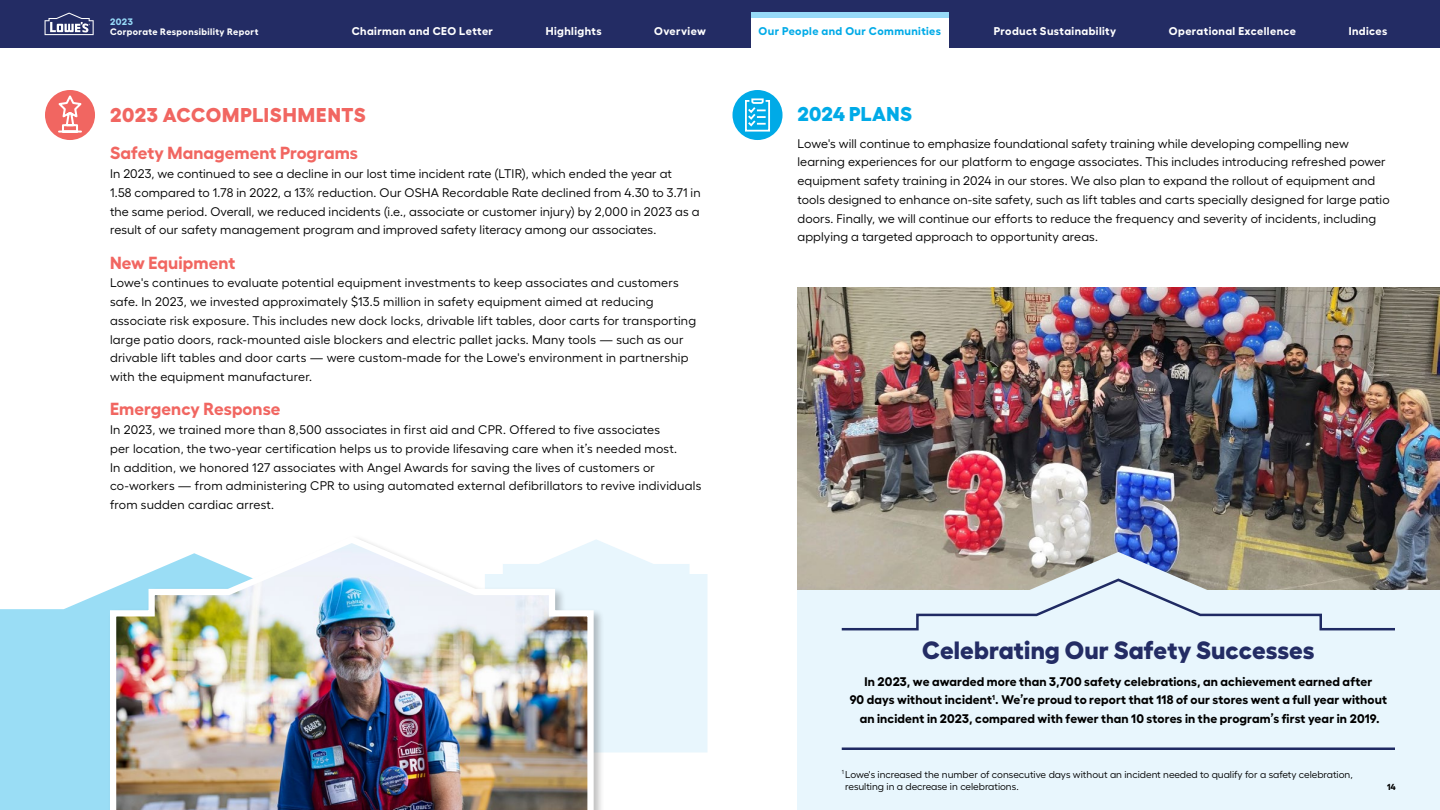
<style>
.page{position:relative;width:1440px;height:810px;background:#fff}
.page>*{position:absolute;margin:0;border:0;box-sizing:border-box;transform-origin:0 0}
.t1{font:800 25px "Fellix";letter-spacing:.005em;color:#232c64}
.t2{font:800 20px "Fellix";letter-spacing:.03em;color:#f16661}
.t3{font:800 20px "Fellix";letter-spacing:.01em;color:#00aae7}
.t4{font:700 17.5px "Fellix";letter-spacing:.005em;color:#f16661}
.t5{font:12.5px/18.8px "Fellix";letter-spacing:.01em;color:#000}
.t6{font:700 12.5px/18.8px "Fellix";letter-spacing:.01em;color:#000;text-align:center}
.t7{font:700 11.25px "Fellix";letter-spacing:.035em;color:#fff}
.t8{font:700 11.25px "Fellix";letter-spacing:.035em;color:#00aae7}
.t9{font:10px/12.5px "Fellix";color:#000}
.t10{font:700 9.38px "Fellix";letter-spacing:.04em;color:#fff}
.t11{font:700 9.38px "Fellix";color:#97daf8}
.t12{font:700 8.75px "Fellix";color:#000}
</style>
<div class="page">
<img style="left:798px;top:287px;width:642px;height:304px">
<div style="left:798px;top:591px;width:642px;height:219px;background:#e8f6fd"></div>
<div style="left:733px;top:90px;width:50px;height:50px;background:#00aae7;border-radius:50%"></div>
<svg style="left:745px;top:98px;width:25px;height:34px"></svg>
<div style="left:45px;top:90px;width:50px;height:50px;background:#f16661;border-radius:50%"></div>
<svg style="left:55px;top:94px;width:30px;height:39px"></svg>
<hr style="left:842px;top:748px;width:553px;height:2px;background:#232c64">
<svg style="left:839px;top:552px;width:559px;height:79px"></svg>
<svg style="left:0;top:590px;width:107px;height:220px;background:#a1dff5"></svg>
<svg style="left:605px;top:543px;width:103px;height:210px;background:#eaf6fd"></svg>
<img style="left:107px;top:538px;width:490px;height:272px">
<div style="left:0;top:0;width:1440px;height:48px;background:#232c64"></div>
<div style="left:751px;top:13px;width:198px;height:35px;background:#fff"></div>
<div style="left:751px;top:13px;width:198px;height:5px;background:#97daf8"></div>
<svg style="left:45px;top:13px;width:49px;height:22px"></svg>
<p class="t11" style="left:110px;top:14px;width:24px">2023</p>
<p class="t10" style="left:110px;top:24px;width:150px">Corporate Responsibility Report</p>
<p class="t7" style="left:352px;top:22px;width:143px">Chairman and CEO Letter</p>
<p class="t7" style="left:546px;top:22px;width:57px">Highlights</p>
<p class="t7" style="left:654px;top:22px;width:53px">Overview</p>
<p class="t8" style="left:759px;top:22px;width:184px">Our People and Our Communities</p>
<p class="t7" style="left:994px;top:22px;width:124px">Product Sustainability</p>
<p class="t7" style="left:1169px;top:22px;width:129px">Operational Excellence</p>
<p class="t7" style="left:1349px;top:22px;width:40px">Indices</p>
<h2 class="t2" style="left:110px;top:98px;width:257px">2023 ACCOMPLISHMENTS</h2>
<h3 class="t4" style="left:110px;top:139px;width:250px">Safety Management Programs</h3>
<p class="t5" style="left:110px;top:163px;width:592px">In 2023, we continued to see a decline in our lost time incident rate (LTIR), which ended the year at<br>1.58 compared to 1.78 in 2022, a 13% reduction. Our OSHA Recordable Rate declined from 4.30 to 3.71 in the same period. Overall, we reduced incidents (i.e., associate or customer injury) by 2,000 in 2023 as a result of our safety management program and improved safety literacy among our associates.</p>
<h3 class="t4" style="left:110px;top:248px;width:127px">New Equipment</h3>
<p class="t5" style="left:110px;top:272px;width:588px">Lowe's continues to evaluate potential equipment investments to keep associates and customers safe. In 2023, we invested approximately $13.5 million in safety equipment aimed at reducing associate risk exposure. This includes new dock locks, drivable lift tables, door carts for transporting large patio doors, rack-mounted aisle blockers and electric pallet jacks. Many tools — such as our drivable lift tables and door carts — were custom-made for the Lowe's environment in partnership with the equipment manufacturer.</p>
<h3 class="t4" style="left:110px;top:395px;width:172px">Emergency Response</h3>
<p class="t5" style="left:110px;top:419px;width:593px">In 2023, we trained more than 8,500 associates in first aid and CPR. Offered to five associates<br>per location, the two-year certification helps us to provide lifesaving care when it’s needed most.<br>In addition, we honored 127 associates with Angel Awards for saving the lives of customers or co-workers — from administering CPR to using automated external defibrillators to revive individuals from sudden cardiac arrest.</p>
<h2 class="t3" style="left:798px;top:98px;width:116px">2024 PLANS</h2>
<p class="t5" style="left:798px;top:133px;width:594px">Lowe's will continue to emphasize foundational safety training while developing compelling new learning experiences for our platform to engage associates. This includes introducing refreshed power equipment safety training in 2024 in our stores. We also plan to expand the rollout of equipment and tools designed to enhance on-site safety, such as lift tables and carts specially designed for large patio doors. Finally, we will continue our efforts to reduce the frequency and severity of incidents, including applying a targeted approach to opportunity areas.</p>
<h1 class="t1" style="left:922px;top:630px;width:394px">Celebrating Our Safety Successes</h1>
<p class="t6" style="left:850px;top:670px;width:539px">In 2023, we awarded more than 3,700 safety celebrations, an achievement earned after<br>90 days without incident<sup>1</sup>. We’re proud to report that 118 of our stores went a full year without an incident in 2023, compared with fewer than 10 stores in the program’s first year in 2019.</p>
<p class="t9" style="left:845px;top:767px;width:509px;text-indent:-4px"><sup>1</sup> Lowe's increased the number of consecutive days without an incident needed to qualify for a safety celebration, resulting in a decrease in celebrations.</p>
<p class="t12" style="left:1387px;top:780px;width:10px">14</p>
</div>
